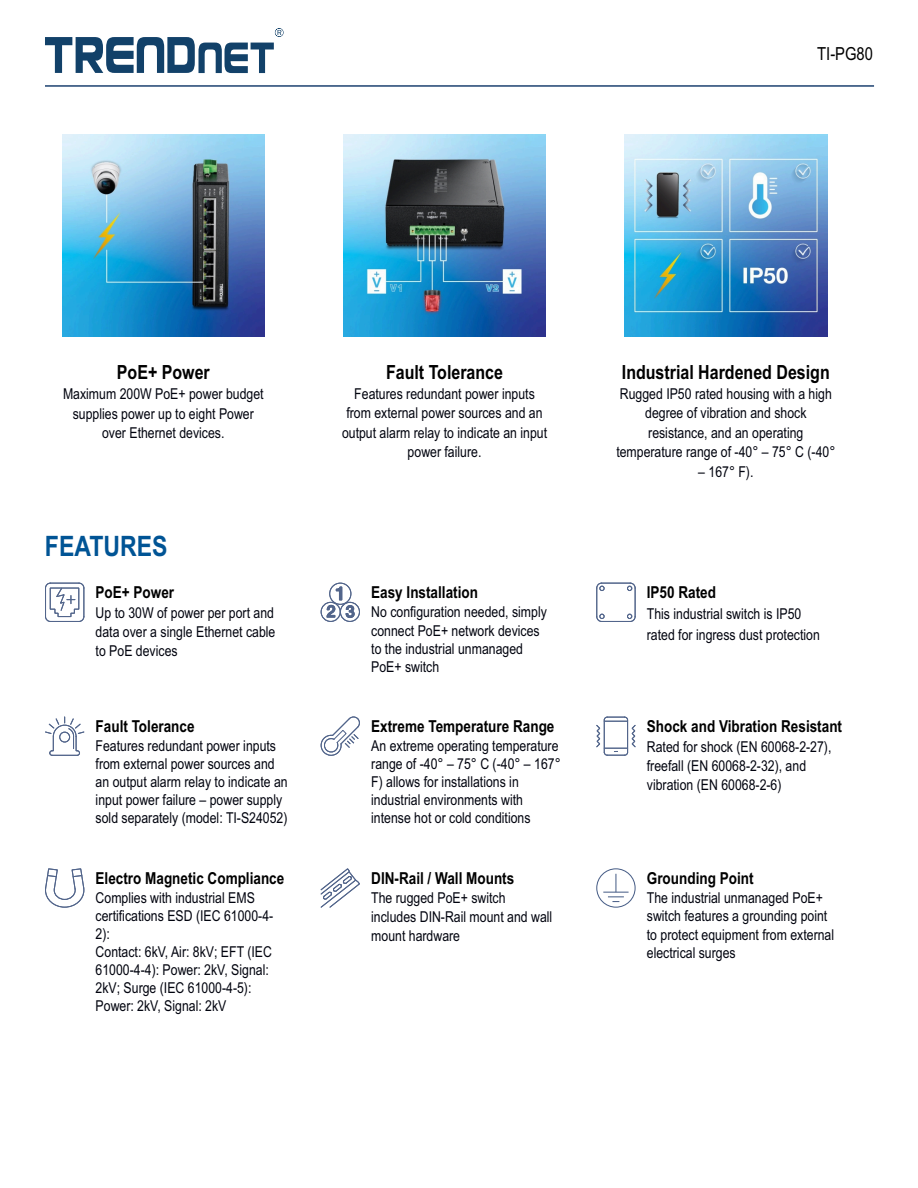
<style>
.page{position:relative;width:918px;height:1188px;background:#fff}
.page>*{position:absolute;margin:0;border:0;box-sizing:border-box;transform-origin:0 0}
.t1{font:700 28.2px "Arial Narrow";color:#005495}
.t2{font:700 19.5px "Arial Narrow";color:#000}
.t3{font:18px "Arial Narrow";color:#000}
.t4{font:700 16.5px "Arial Narrow";color:#000}
.t5{font:15px/19.4px "Arial Narrow";color:#00030e}
</style>
<div class="page">
<img style="left:62px;top:134px;width:203px;height:203px">
<img style="left:343px;top:134px;width:203px;height:203px">
<img style="left:625px;top:134px;width:202px;height:203px">
<svg style="left:45px;top:28px;width:239px;height:45px"></svg>
<hr style="left:45px;top:85px;width:829px;height:2px;background:#32537d">
<svg style="left:45px;top:582px;width:40px;height:40px"></svg>
<div style="left:329px;top:583px;width:22px;height:22px;border:1px solid #52658b;border-radius:50%"></div>
<div style="left:321px;top:602px;width:20px;height:20px;border:1px solid #52658b;border-radius:50%"></div>
<div style="left:340px;top:602px;width:20px;height:20px;border:1px solid #52658b;border-radius:50%"></div>
<svg style="left:327px;top:587px;width:27px;height:31px"></svg>
<svg style="left:596px;top:582px;width:40px;height:40px"></svg>
<svg style="left:45px;top:717px;width:40px;height:39px"></svg>
<svg style="left:320px;top:716px;width:40px;height:40px"></svg>
<svg style="left:596px;top:716px;width:40px;height:40px"></svg>
<svg style="left:45px;top:868px;width:40px;height:40px"></svg>
<svg style="left:320px;top:868px;width:40px;height:40px"></svg>
<div style="left:596px;top:868px;width:40px;height:40px;border:1px solid #485e87;border-radius:50%"></div>
<svg style="left:603px;top:874px;width:26px;height:28px"></svg>
<p class="t3" style="left:817px;top:47px;width:57px">TI-PG80</p>
<h2 class="t2" style="left:117px;top:364px;width:94px">PoE+ Power</h2>
<p class="t5" style="left:63px;top:386px;width:202px;text-align:center">Maximum 200W PoE+ power budget supplies power up to eight Power over Ethernet devices.</p>
<h1 class="t1" style="left:45px;top:536px;width:124px">FEATURES</h1>
<p class="t4" style="left:96px;top:586px;width:80px">PoE+ Power</p>
<p class="t5" style="left:96px;top:604px;width:181px;line-height:18.9px;text-align:justify">Up to 30W of power per port and data over a single Ethernet cable to PoE devices</p>
<p class="t4" style="left:96px;top:720px;width:101px">Fault Tolerance</p>
<p class="t5" style="left:96px;top:738px;width:194px;line-height:18.1px">Features redundant power inputs from external power sources and an output alarm relay to indicate an input power failure – power supply sold separately (model: TI-S24052)</p>
<p class="t4" style="left:96px;top:872px;width:190px">Electro Magnetic Compliance</p>
<p class="t5" style="left:96px;top:890px;width:179px;line-height:18px">Complies with industrial EMS certifications ESD (IEC 61000-4-<br>2):<br>Contact: 6kV, Air: 8kV; EFT (IEC<br>61000-4-4): Power: 2kV, Signal:<br>2kV; Surge (IEC 61000-4-5):<br>Power: 2kV, Signal: 2kV</p>
<h2 class="t2" style="left:386px;top:364px;width:119px">Fault Tolerance</h2>
<p class="t5" style="left:342px;top:386px;width:207px;text-align:center">Features redundant power inputs from external power sources and an output alarm relay to indicate an input power failure.</p>
<p class="t4" style="left:371px;top:586px;width:108px">Easy Installation</p>
<p class="t5" style="left:371px;top:604px;width:177px;line-height:18.5px">No configuration needed, simply connect PoE+ network devices to the industrial unmanaged<br>PoE+ switch</p>
<p class="t4" style="left:371px;top:720px;width:185px">Extreme Temperature Range</p>
<p class="t5" style="left:371px;top:738px;width:191px;line-height:18.1px">An extreme operating temperature range of -40° – 75° C (-40° – 167°<br>F) allows for installations in industrial environments with intense hot or cold conditions</p>
<p class="t4" style="left:371px;top:872px;width:145px">DIN-Rail / Wall Mounts</p>
<p class="t5" style="left:371px;top:890px;width:183px;line-height:18.9px">The rugged PoE+ switch includes DIN-Rail mount and wall mount hardware</p>
<h2 class="t2" style="left:622px;top:364px;width:209px">Industrial Hardened Design</h2>
<p class="t5" style="left:616px;top:386px;width:221px;text-align:center">Rugged IP50 rated housing with a high degree of vibration and shock resistance, and an operating temperature range of -40° – 75° C (-40°</p>
<p class="t5" style="left:698px;top:463px;width:57px">– 167° F).</p>
<p class="t4" style="left:647px;top:586px;width:71px">IP50 Rated</p>
<p class="t5" style="left:647px;top:605px;width:174px;line-height:20.7px">This industrial switch is IP50 rated for ingress dust protection</p>
<p class="t4" style="left:647px;top:720px;width:197px">Shock and Vibration Resistant</p>
<p class="t5" style="left:647px;top:738px;width:186px;line-height:18.9px">Rated for shock (EN 60068-2-27), freefall (EN 60068-2-32), and vibration (EN 60068-2-6)</p>
<p class="t4" style="left:647px;top:872px;width:108px">Grounding Point</p>
<p class="t5" style="left:647px;top:890px;width:189px;line-height:18.5px">The industrial unmanaged PoE+ switch features a grounding point to protect equipment from external electrical surges</p>
</div>
